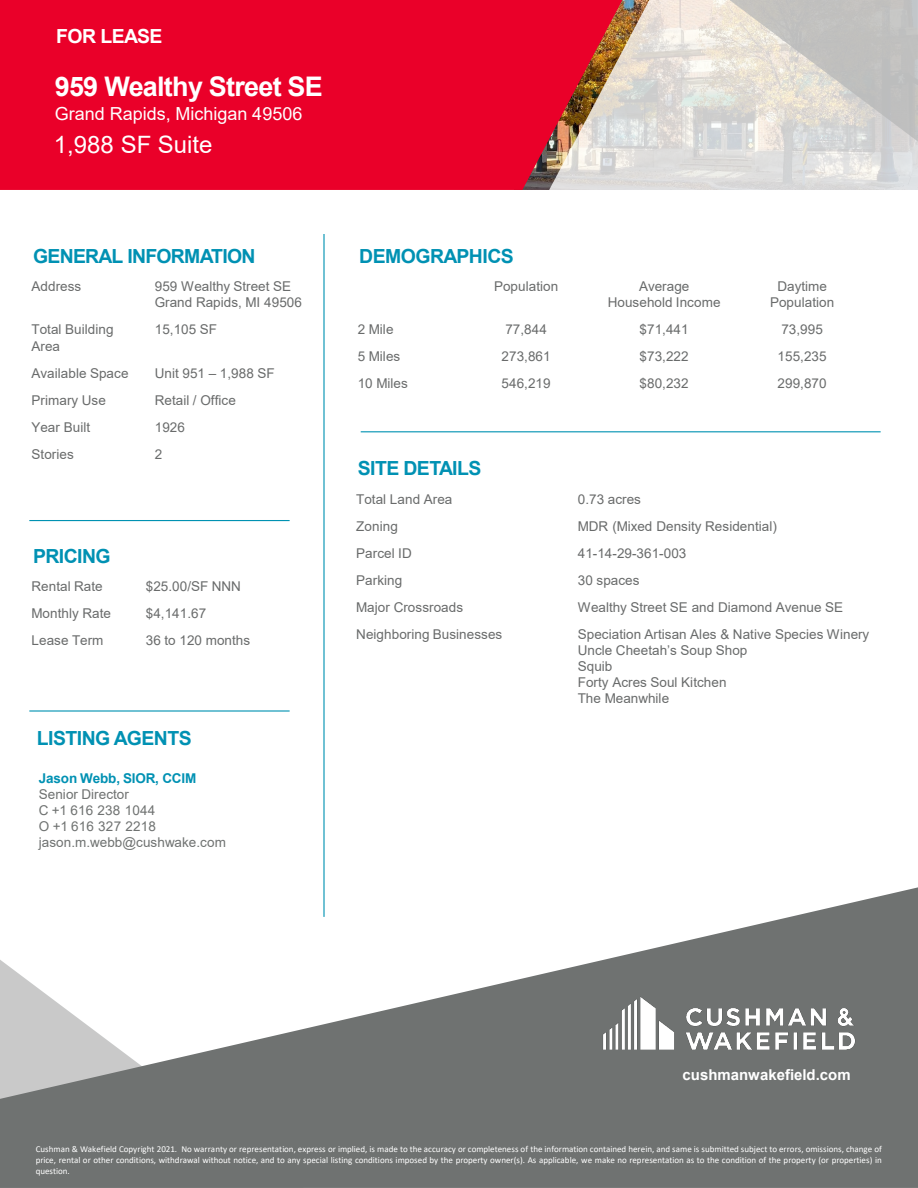
<style>
.page{position:relative;width:918px;height:1188px;background:#fff}
.page>*{position:absolute;margin:0;border:0;box-sizing:border-box;transform-origin:0 0}
.t1{font:700 27px "Arial";letter-spacing:-.03em;color:#fff}
.t2{font:24px "Arial";color:#fff}
.t3{font:700 19.5px "Arial";letter-spacing:-.03em;color:#0091b3}
.t4{font:700 19.5px "Arial";letter-spacing:-.03em;color:#fff}
.t5{font:18px "Arial";letter-spacing:.005em;color:#fff}
.t6{font:700 15px "Arial";color:#fff}
.t7{font:13.5px/16.2px "Arial";letter-spacing:.005em;color:#696b6b;text-align:center}
.t8{font:13.5px "Arial";letter-spacing:.005em;color:#6f7271}
.t9{font:700 13.5px "Arial";letter-spacing:-.01em;color:#0091b3}
.t10{font:9px/10.8px "Calibri";letter-spacing:-.005em;color:#fff;text-align:justify}
</style>
<div class="page">
<div style="left:0;top:0;width:549px;height:190px;background:#ea0029"></div>
<svg style="left:549px;top:0;width:369px;height:190px;background:#dab8b5"></svg>
<svg style="left:730px;top:0;width:188px;height:142px;background:#d1cfca"></svg>
<svg style="left:0;top:887px;width:918px;height:301px;fill:#6f7271"></svg>
<img style="left:569px;top:974px;width:321px;height:110px">
<hr style="left:323px;top:234px;width:2px;height:683px;background:#0092b2">
<hr style="left:361px;top:431px;width:520px;height:1px;background:#0092b2">
<hr style="left:29px;top:520px;width:261px;height:1px;background:#0092b2">
<hr style="left:29px;top:710px;width:261px;height:2px;background:#0092b2">
<h3 class="t4" style="left:56px;top:22px;width:108px">FOR LEASE</h3>
<h1 class="t1" style="left:55px;top:68px;width:270px">959 Wealthy Street SE</h1>
<h3 class="t5" style="left:55px;top:101px;width:249px">Grand Rapids, Michigan 49506</h3>
<h2 class="t2" style="left:54px;top:128px;width:160px">1,988 SF Suite</h2>
<p class="t3" style="left:33px;top:242px;width:224px">GENERAL INFORMATION</p>
<p class="t7" style="left:32px;top:278px;width:51px">Address</p>
<p class="t7" style="left:155px;top:278px;width:138px">959 Wealthy Street SE</p>
<p class="t7" style="left:155px;top:294px;width:149px">Grand Rapids, MI 49506</p>
<p class="t7" style="left:32px;top:321px;width:84px;text-align:left">Total Building<br>Area</p>
<p class="t7" style="left:155px;top:321px;width:64px">15,105 SF</p>
<p class="t7" style="left:32px;top:365px;width:98px">Available Space</p>
<p class="t7" style="left:155px;top:365px;width:122px">Unit 951 – 1,988 SF</p>
<p class="t7" style="left:32px;top:392px;width:76px">Primary Use</p>
<p class="t7" style="left:155px;top:392px;width:83px">Retail / Office</p>
<p class="t7" style="left:32px;top:419px;width:60px">Year Built</p>
<p class="t7" style="left:155px;top:419px;width:32px">1926</p>
<p class="t7" style="left:32px;top:446px;width:44px">Stories</p>
<p class="t7" style="left:155px;top:446px;width:9px">2</p>
<p class="t3" style="left:33px;top:542px;width:79px">PRICING</p>
<p class="t7" style="left:32px;top:578px;width:73px">Rental Rate</p>
<p class="t7" style="left:146px;top:578px;width:97px">$25.00/SF NNN</p>
<p class="t7" style="left:32px;top:605px;width:81px">Monthly Rate</p>
<p class="t7" style="left:146px;top:605px;width:62px">$4,141.67</p>
<p class="t7" style="left:32px;top:632px;width:73px">Lease Term</p>
<p class="t7" style="left:146px;top:632px;width:106px">36 to 120 months</p>
<p class="t3" style="left:37px;top:724px;width:156px">LISTING AGENTS</p>
<p class="t9" style="left:39px;top:768px;width:159px">Jason Webb, SIOR, CCIM</p>
<p class="t8" style="left:39px;top:785px;width:92px">Senior Director</p>
<p class="t8" style="left:39px;top:801px;width:118px">C +1 616 238 1044</p>
<p class="t8" style="left:39px;top:817px;width:119px">O +1 616 327 2218</p>
<p class="t8" style="left:39px;top:833px;width:189px">jason.m.webb@cushwake.com</p>
<p class="t3" style="left:359px;top:242px;width:156px">DEMOGRAPHICS</p>
<p class="t7" style="left:494px;top:278px;width:66px">Population</p>
<p class="t7" style="left:608px;top:278px;width:114px">Average<br>Household Income</p>
<p class="t7" style="left:770px;top:278px;width:66px">Daytime<br>Population</p>
<p class="t7" style="left:358px;top:321px;width:37px">2 Mile</p>
<p class="t7" style="left:505px;top:321px;width:43px">77,844</p>
<p class="t7" style="left:640px;top:321px;width:51px">$71,441</p>
<p class="t7" style="left:781px;top:321px;width:43px">73,995</p>
<p class="t7" style="left:358px;top:348px;width:44px">5 Miles</p>
<p class="t7" style="left:502px;top:348px;width:51px">273,861</p>
<p class="t7" style="left:640px;top:348px;width:51px">$73,222</p>
<p class="t7" style="left:778px;top:348px;width:51px">155,235</p>
<p class="t7" style="left:358px;top:375px;width:52px">10 Miles</p>
<p class="t7" style="left:502px;top:375px;width:51px">546,219</p>
<p class="t7" style="left:640px;top:375px;width:51px">$80,232</p>
<p class="t7" style="left:778px;top:375px;width:51px">299,870</p>
<p class="t3" style="left:358px;top:455px;width:125px">SITE DETAILS</p>
<p class="t7" style="left:356px;top:491px;width:98px">Total Land Area</p>
<p class="t7" style="left:578px;top:491px;width:65px">0.73 acres</p>
<p class="t7" style="left:356px;top:518px;width:43px">Zoning</p>
<p class="t7" style="left:578px;top:518px;width:201px">MDR (Mixed Density Residential)</p>
<p class="t7" style="left:356px;top:545px;width:57px">Parcel ID</p>
<p class="t7" style="left:578px;top:545px;width:110px">41-14-29-361-003</p>
<p class="t7" style="left:356px;top:572px;width:48px">Parking</p>
<p class="t7" style="left:578px;top:572px;width:63px">30 spaces</p>
<p class="t7" style="left:356px;top:599px;width:108px">Major Crossroads</p>
<p class="t7" style="left:578px;top:599px;width:267px">Wealthy Street SE and Diamond Avenue SE</p>
<p class="t7" style="left:356px;top:626px;width:148px">Neighboring Businesses</p>
<p class="t7" style="left:578px;top:626px;width:293px">Speciation Artisan Ales &amp; Native Species Winery</p>
<p class="t7" style="left:578px;top:642px;width:171px">Uncle Cheetah’s Soup Shop</p>
<p class="t7" style="left:578px;top:658px;width:36px">Squib</p>
<p class="t7" style="left:578px;top:674px;width:150px">Forty Acres Soul Kitchen</p>
<p class="t7" style="left:578px;top:690px;width:93px">The Meanwhile</p>
<p class="t6" style="left:683px;top:1064px;width:170px">cushmanwakefield.com</p>
<p class="t10" style="left:36px;top:1144px;width:848px">Cushman &amp; Wakefield Copyright 2021. No warranty or representation, express or implied, is made to the accuracy or completeness of the information contained herein, and same is submitted subject to errors, omissions, change of price, rental or other conditions, withdrawal without notice, and to any special listing conditions imposed by the property owner(s). As applicable, we make no representation as to the condition of the property (or properties) in question.</p>
</div>
